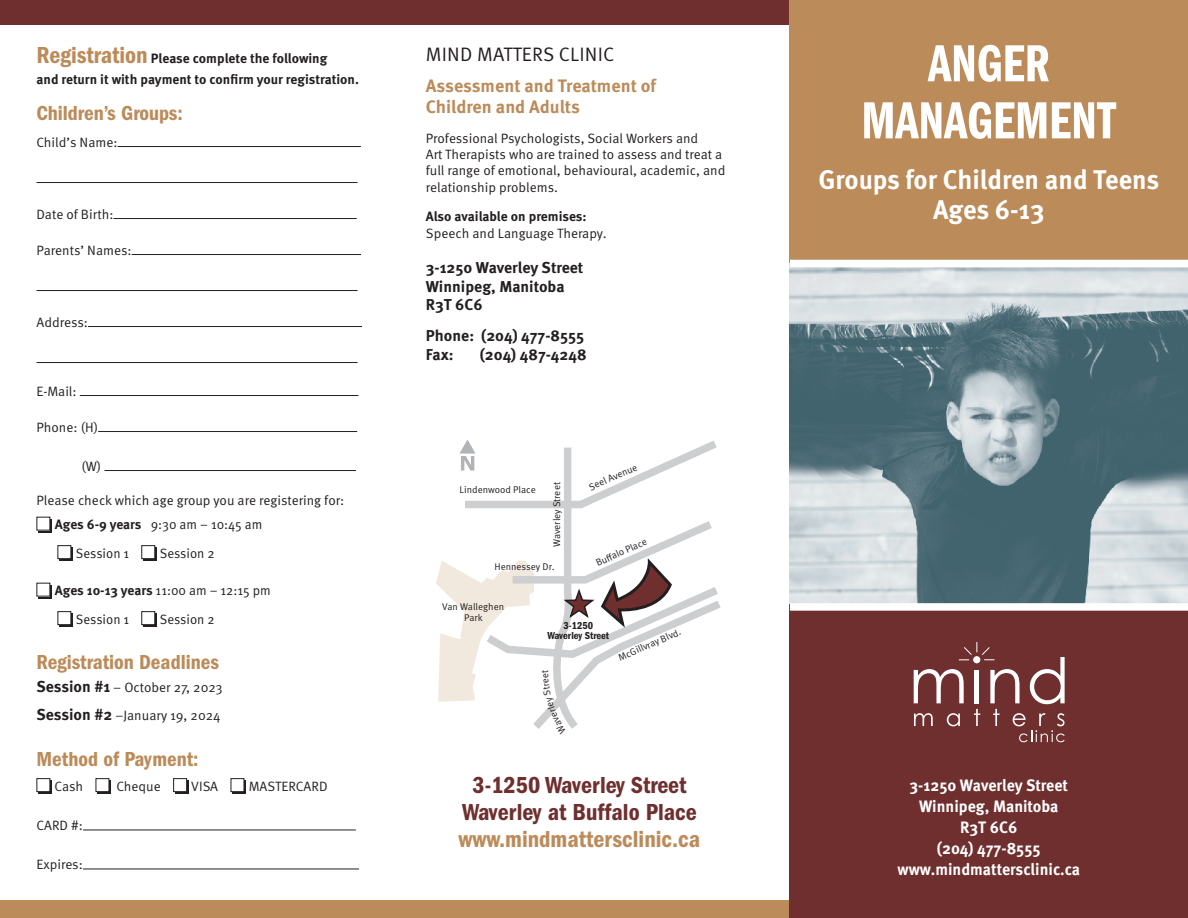
<style>
.page{position:relative;width:1188px;height:918px;background:#fff}
.page>*{position:absolute;margin:0;border:0;box-sizing:border-box;transform-origin:0 0}
.t1{font:54px/57px "Franklin Gothic LT Pro Dm Cm";color:#fff;text-align:center}
.t2{font:700 27px/30px "Meta Pro";color:#fff;text-align:center}
.t3{font:24px/27px "Franklin Gothic LT Pro Cn Dm";color:#6f2f2f;text-align:center}
.t4{font:24px "Franklin Gothic LT Pro Cn Dm";color:#bc8b5a}
.t5{font:21px "Franklin Gothic LT Pro Cn Dm";color:#bc8b5a}
.t6{font:19.5px "Meta Pro Norm";letter-spacing:.01em;color:#231f20}
.t7{font:700 18px/21.6px "Meta Pro";color:#bc8b5a}
.t8{font:700 16.5px/21px "Meta Pro";color:#fff;text-align:center;scale:.96 1}
.t9{font:700 15.75px/18.9px "Meta Pro";color:#231f20}
.t10{font:13.5px/16.2px "Meta Pro Norm";color:#231f20}
.t11{font:700 13.5px/21px "Meta Pro";color:#231f20}
.t12{font:10.5px/10.5px "Franklin Gothic LT Pro Cn Dm";color:#231f20;text-align:center}
.t13{font:9.75px/11.7px "Meta Pro Norm";color:#231f20;text-align:center}
.s1{font-family:"Franklin Gothic LT Pro Cn Dm";font-weight:400;font-size:24px;color:#bc8b5a}
.s2{font-family:"Meta Pro";font-weight:700}
.s3{font-family:"Meta Pro";font-weight:700;font-size:15.75px}
</style>
<div class="page">
<div style="left:0;top:0;width:795px;height:25px;background:#6f2f2f"></div>
<div style="left:0;top:900px;width:812px;height:18px;background:#bc8b5a"></div>
<div style="left:790px;top:0;width:398px;height:349px;background:#bc8b5a"></div>
<div style="left:790px;top:599px;width:398px;height:319px;background:#6f2f2f"></div>
<img style="left:790px;top:267px;width:398px;height:336px">
<div style="left:790px;top:260px;width:398px;height:7px;background:#fff"></div>
<div style="left:790px;top:603px;width:398px;height:8px;background:#fff"></div>
<hr style="left:118px;top:146px;width:243px;height:1px;background:#231f20">
<hr style="left:36px;top:182px;width:321px;height:1px;background:#231f20">
<hr style="left:114px;top:218px;width:243px;height:1px;background:#231f20">
<hr style="left:132px;top:254px;width:229px;height:1px;background:#231f20">
<hr style="left:36px;top:290px;width:321px;height:1px;background:#231f20">
<hr style="left:88px;top:326px;width:274px;height:1px;background:#231f20">
<hr style="left:36px;top:362px;width:321px;height:1px;background:#231f20">
<hr style="left:80px;top:395px;width:279px;height:1px;background:#231f20">
<hr style="left:98px;top:431px;width:259px;height:1px;background:#231f20">
<hr style="left:104px;top:470px;width:252px;height:1px;background:#231f20">
<svg style="left:39px;top:519px;width:13px;height:13px"></svg>
<div style="left:37px;top:517px;width:13px;height:13px;background:#fff"></div>
<div style="left:60px;top:548px;width:13px;height:13px;background:#231f20"></div>
<div style="left:58px;top:546px;width:13px;height:13px;background:#fff"></div>
<div style="left:57px;top:545px;width:14px;height:14px;border:1px solid #231f20"></div>
<div style="left:144px;top:548px;width:13px;height:13px;background:#231f20"></div>
<div style="left:142px;top:546px;width:13px;height:13px;background:#fff"></div>
<div style="left:141px;top:545px;width:14px;height:14px;border:1px solid #231f20"></div>
<svg style="left:39px;top:585px;width:13px;height:13px"></svg>
<div style="left:37px;top:583px;width:13px;height:13px;background:#fff"></div>
<div style="left:60px;top:614px;width:13px;height:13px;background:#231f20"></div>
<div style="left:58px;top:612px;width:13px;height:13px;background:#fff"></div>
<div style="left:57px;top:611px;width:14px;height:14px;border:1px solid #231f20"></div>
<div style="left:144px;top:614px;width:13px;height:13px;background:#231f20"></div>
<div style="left:142px;top:612px;width:13px;height:13px;background:#fff"></div>
<div style="left:141px;top:611px;width:14px;height:14px;border:1px solid #231f20"></div>
<div style="left:39px;top:781px;width:13px;height:13px;background:#231f20"></div>
<div style="left:37px;top:779px;width:13px;height:13px;background:#fff"></div>
<div style="left:36px;top:778px;width:14px;height:14px;border:1px solid #231f20"></div>
<div style="left:98px;top:781px;width:13px;height:13px;background:#231f20"></div>
<div style="left:96px;top:779px;width:13px;height:13px;background:#fff"></div>
<div style="left:96px;top:778px;width:13px;height:14px;border:1px solid #231f20"></div>
<div style="left:176px;top:781px;width:13px;height:13px;background:#231f20"></div>
<div style="left:174px;top:779px;width:13px;height:13px;background:#fff"></div>
<div style="left:173px;top:778px;width:14px;height:14px;border:1px solid #231f20"></div>
<div style="left:233px;top:781px;width:13px;height:13px;background:#231f20"></div>
<div style="left:231px;top:779px;width:13px;height:13px;background:#fff"></div>
<div style="left:231px;top:778px;width:13px;height:14px;border:1px solid #231f20"></div>
<hr style="left:83px;top:830px;width:273px;height:1px;background:#231f20">
<hr style="left:83px;top:869px;width:276px;height:1px;background:#231f20">
<div style="left:973px;top:656px;width:7px;height:7px;background:#fff;border-radius:50%"></div>
<svg style="left:914px;top:669px;width:50px;height:34px"></svg>
<hr style="left:975px;top:670px;width:4px;height:33px;background:#fff">
<svg style="left:990px;top:669px;width:30px;height:34px"></svg>
<svg style="left:1030px;top:657px;width:35px;height:47px"></svg>
<svg style="left:914px;top:713px;width:19px;height:13px"></svg>
<svg style="left:947px;top:713px;width:13px;height:13px"></svg>
<svg style="left:974px;top:709px;width:6px;height:17px"></svg>
<svg style="left:993px;top:709px;width:7px;height:17px"></svg>
<svg style="left:1013px;top:713px;width:52px;height:29px"></svg>
<svg style="left:958px;top:642px;width:37px;height:19px"></svg>
<svg style="left:436px;top:440px;width:285px;height:289px"></svg>
<p class="t11" style="left:36px;top:47px;width:324px"><span class="s1">Registration</span> Please complete the following<br>and return it with payment to confirm your registration.</p>
<h3 class="t5" style="left:36px;top:101px;width:148px">Children’s Groups:</h3>
<p class="t10" style="left:36px;top:133px;width:83px">Child’s Name:</p>
<p class="t10" style="left:36px;top:205px;width:79px">Date of Birth:</p>
<p class="t10" style="left:36px;top:241px;width:97px">Parents’ Names:</p>
<p class="t10" style="left:36px;top:313px;width:53px">Address:</p>
<p class="t10" style="left:36px;top:382px;width:42px">E-Mail:</p>
<p class="t10" style="left:36px;top:418px;width:63px">Phone: (H)</p>
<p class="t10" style="left:81px;top:457px;width:21px">(W)</p>
<p class="t10" style="left:55px;top:488px;width:291px;line-height:24px;text-indent:-18px">Please check which age group you are registering for:<br><span class="s2">Ages 6-9 years</span> 9:30 am – 10:45 am</p>
<p class="t10" style="left:76px;top:544px;width:55px">Session 1</p>
<p class="t10" style="left:160px;top:544px;width:56px">Session 2</p>
<p class="t10" style="left:76px;top:575px;width:196px;line-height:28.5px;text-indent:-21px"><span class="s2">Ages 10-13 years</span> 11:00 am – 12:15 pm<br>Session 1</p>
<p class="t10" style="left:160px;top:610px;width:56px">Session 2</p>
<h3 class="t5" style="left:36px;top:650px;width:184px">Registration Deadlines</h3>
<p class="t10" style="left:36px;top:673px;width:188px;line-height:27.9px"><span class="s3">Session #1</span> – October 27, 2023<br><span class="s3">Session #2</span> –January 19, 2024</p>
<h3 class="t5" style="left:36px;top:747px;width:164px">Method of Payment:</h3>
<p class="t10" style="left:55px;top:778px;width:30px">Cash</p>
<p class="t10" style="left:116px;top:778px;width:46px">Cheque</p>
<p class="t10" style="left:191px;top:778px;width:28px">VISA</p>
<p class="t10" style="left:249px;top:778px;width:80px">MASTERCARD</p>
<p class="t10" style="left:36px;top:817px;width:48px">CARD #:</p>
<p class="t10" style="left:36px;top:856px;width:48px">Expires:</p>
<h3 class="t6" style="left:426px;top:40px;width:190px">MIND MATTERS CLINIC</h3>
<h3 class="t7" style="left:426px;top:74px;width:232px">Assessment and Treatment of<br>Children and Adults</h3>
<p class="t10" style="left:426px;top:129px;width:301px">Professional Psychologists, Social Workers and<br>Art Therapists who are trained to assess and treat a full range of emotional, behavioural, academic, and relationship problems.</p>
<p class="t11" style="left:426px;top:205px;width:162px">Also available on premises:</p>
<p class="t10" style="left:426px;top:224px;width:182px">Speech and Language Therapy.</p>
<p class="t9" style="left:426px;top:257px;width:159px">3-1250 Waverley Street<br>Winnipeg, Manitoba<br>R3T 6C6</p>
<p class="t9" style="left:426px;top:325px;width:160px">Phone: (204) 477-8555<br>Fax:</p>
<p class="t9" style="left:480px;top:344px;width:108px">(204) 487-4248</p>
<p class="t13" style="left:460px;top:483px;width:78px">Lindenwood Place</p>
<p class="t13" style="left:550px;top:547px;width:66px;rotate:-90deg">Waverley Street</p>
<p class="t13" style="left:494px;top:560px;width:62px">Hennessey Dr.</p>
<p class="t13" style="left:587px;top:481px;width:53px;rotate:-23deg">Seel Avenue</p>
<p class="t13" style="left:594px;top:557px;width:56px;rotate:-24deg">Buff alo Place</p>
<p class="t13" style="left:442px;top:600px;width:63px">Van Walleghen<br>Park</p>
<p class="t12" style="left:547px;top:620px;width:63px">3-1250<br>Waverley Street</p>
<p class="t13" style="left:616px;top:652px;width:69px;rotate:-23deg">McGillvray Blvd.</p>
<h3 class="t3" style="left:462px;top:772px;width:236px">3-1250 Waverley Street<br>Waverley at Buffalo Place</h3>
<h3 class="t4" style="left:459px;top:825px;width:243px">www.mindmattersclinic.ca</h3>
<h1 class="t1" style="left:861px;top:36px;width:256px">ANGER<br>MANAGEMENT</h1>
<h2 class="t2" style="left:818px;top:163px;width:343px">Groups for Children and Teens<br>Ages 6-13</h2>
<p class="t8" style="left:897px;top:774px;width:192px">3-1250 Waverley Street<br>Winnipeg, Manitoba<br>R3T 6C6<br>(204) 477-8555 www.mindmattersclinic.ca</p>
</div>
